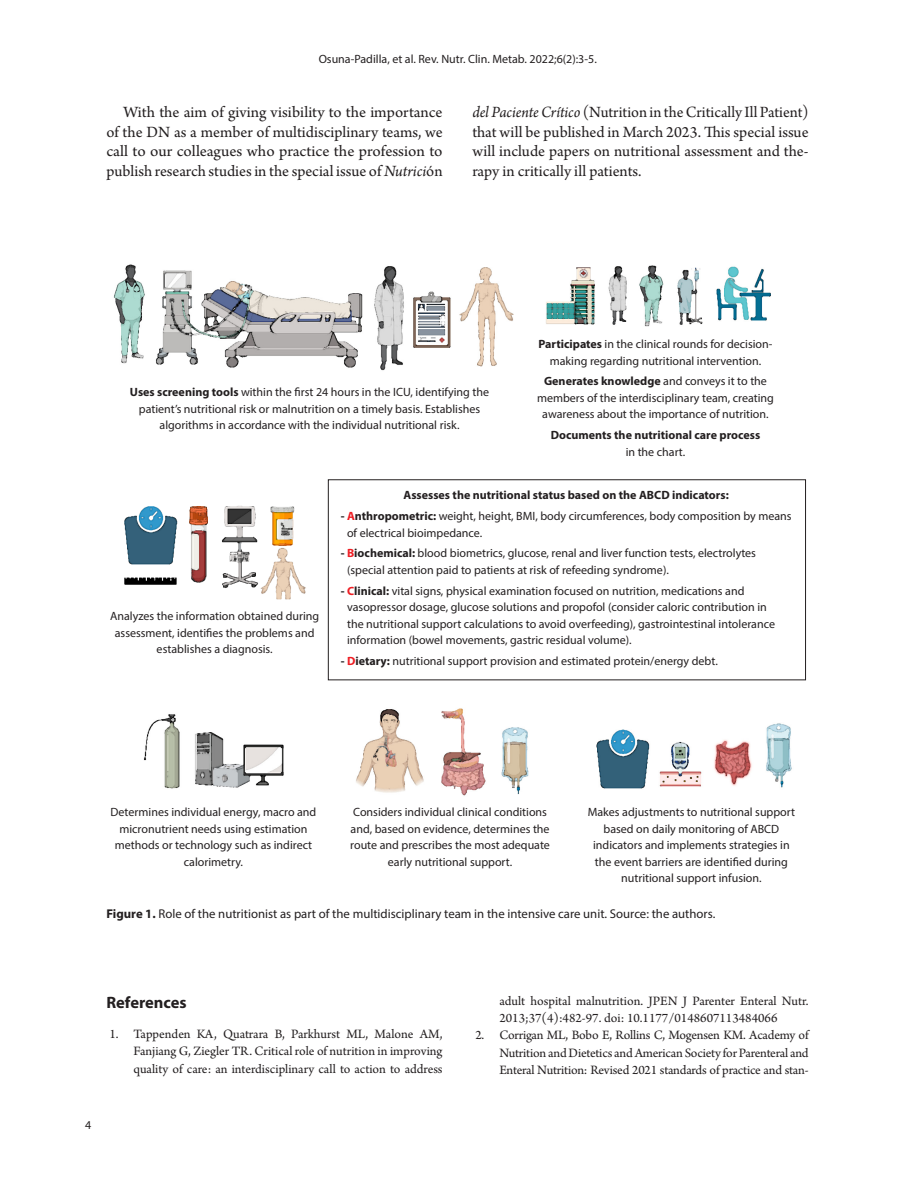
<style>
.page{position:relative;width:915px;height:1188px;background:#fff}
.page>*{position:absolute;margin:0;border:0;box-sizing:border-box;transform-origin:0 0}
.Texto_con_sangría{font:16.5px/19.5px "Arno Pro";color:#231f20;text-align:justify}
.TITULO_2{font:700 16.5px "Myriad Pro";color:#231f20}
.t1{font:13.5px/17.2px "Arno Pro";color:#231f20;text-align:justify}
.PIE_DE_FIGURAS{font:12.75px "Myriad Pro";color:#231f20}
.FIGURAS{font:12px/16.5px "Myriad Pro";color:#231f20;text-align:center}
.FIGURAS-2{font:700 12px/16.5px "Myriad Pro";color:#231f20;text-align:center}
.s1{font-style:italic}
.s2{font-weight:700}
.s3{font-weight:400}
.s4{font-weight:700;color:#ee1d23}
</style>
<div class="page">
<img style="left:113px;top:264px;width:401px;height:107px">
<img style="left:546px;top:265px;width:224px;height:62px">
<img style="left:124px;top:505px;width:182px;height:95px">
<img style="left:144px;top:708px;width:648px;height:88px">
<p class="FIGURAS" style="left:318px;top:50px;width:279px">Osuna-Padilla, et al. Rev. Nutr. Clin. Metab. 2022;6(2):3-5.</p>
<p class="Texto_con_sangría" style="left:106px;top:103px;width:337px;text-indent:17px">With the aim of giving visibility to the importance of the DN as a member of multidisciplinary teams, we call to our colleagues who practice the profession to publish research studies in the special issue of <span class="s1">Nutrici</span>ón</p>
<p class="Texto_con_sangría" style="left:472px;top:103px;width:337px"><span class="s1">del Paciente Crítico</span> (Nutrition in the Critically Ill Patient) that will be published in March 2023. This special issue will include papers on nutritional assessment and the&shy;rapy in critically ill patients.</p>
<p class="FIGURAS" style="left:130px;top:384px;width:360px"><span class="s2">Uses screening tools</span> within the first 24 hours in the ICU, identifying the patient’s nutritional risk or malnutrition on a timely basis. Establishes algorithms in accordance with the individual nutritional risk.</p>
<p class="FIGURAS" style="left:538px;top:336px;width:235px"><span class="s2">Participates</span> in the clinical rounds for decision&shy;making regarding nutritional intervention.</p>
<p class="FIGURAS" style="left:537px;top:373px;width:238px"><span class="s2">Generates knowledge</span> and conveys it to the members of the interdisciplinary team, creating awareness about the importance of nutrition.</p>
<p class="FIGURAS-2" style="left:550px;top:426px;width:211px">Documents the nutritional care process <span class="s3">in the chart.</span></p>
<p class="FIGURAS" style="left:110px;top:608px;width:210px">Analyzes the information obtained during assessment, identifies the problems and establishes a diagnosis.</p>
<p class="FIGURAS-2" style="left:403px;top:487px;width:326px">Assesses the nutritional status based on the ABCD indicators:</p>
<p class="FIGURAS" style="left:347px;top:508px;width:446px;text-align:left;text-indent:-6px"><span class="s2">-</span> <span class="s4">A</span><span class="s2">nthropometric:</span> weight, height, BMI, body circumferences, body composition by means of electrical bioimpedance.</p>
<p class="FIGURAS" style="left:347px;top:545px;width:410px;text-align:left;text-indent:-6px"><span class="s2">-</span> <span class="s4">B</span><span class="s2">iochemical:</span> blood biometrics, glucose, renal and liver function tests, electrolytes (special attention paid to patients at risk of refeeding syndrome).</p>
<p class="FIGURAS" style="left:347px;top:582px;width:429px;text-align:left;text-indent:-6px"><span class="s2">-</span> <span class="s4">C</span><span class="s2">linical:</span> vital signs, physical examination focused on nutrition, medications and vasopressor dosage, glucose solutions and propofol (consider caloric contribution in the nutritional support calculations to avoid overfeeding), gastrointestinal intolerance information (bowel movements, gastric residual volume).</p>
<p class="FIGURAS" style="left:340px;top:653px;width:378px"><span class="s2">-</span> <span class="s4">D</span><span class="s2">ietary:</span> nutritional support provision and estimated protein/energy debt.</p>
<p class="FIGURAS" style="left:110px;top:804px;width:207px">Determines individual energy, macro and micronutrient needs using estimation methods or technology such as indirect calorimetry.</p>
<p class="FIGURAS" style="left:350px;top:804px;width:201px">Considers individual clinical conditions and, based on evidence, determines the route and prescribes the most adequate early nutritional support.</p>
<p class="FIGURAS" style="left:587px;top:804px;width:209px">Makes adjustments to nutritional support based on daily monitoring of ABCD indicators and implements strategies in the event barriers are identified during nutritional support infusion.</p>
<p class="PIE_DE_FIGURAS" style="left:106px;top:906px;width:610px"><span class="s2">Figure 1.</span> Role of the nutritionist as part of the multidisciplinary team in the intensive care unit. Source: the authors.</p>
<p class="TITULO_2" style="left:106px;top:992px;width:82px">References</p>
<p class="t1" style="left:133px;top:1026px;width:310px;text-indent:-24px">1. Tappenden KA, Quatrara B, Parkhurst ML, Malone AM, Fanjiang G, Ziegler TR. Critical role of nutrition in improving quality of care: an interdisciplinary call to action to address</p>
<p class="FIGURAS" style="left:85px;top:1116px;width:8px">4</p>
<p class="t1" style="left:499px;top:993px;width:310px">adult hospital malnutrition. JPEN J Parenter Enteral Nutr.<br>2013;37(4):482-97. doi: 10.1177/0148607113484066</p>
<p class="t1" style="left:499px;top:1027px;width:310px;text-indent:-24px">2. Corrigan ML, Bobo E, Rollins C, Mogensen KM. Academy of Nutrition and Dietetics and American Society for Parenteral and Enteral Nutrition: Revised 2021 standards of practice and stan-</p>
</div>
